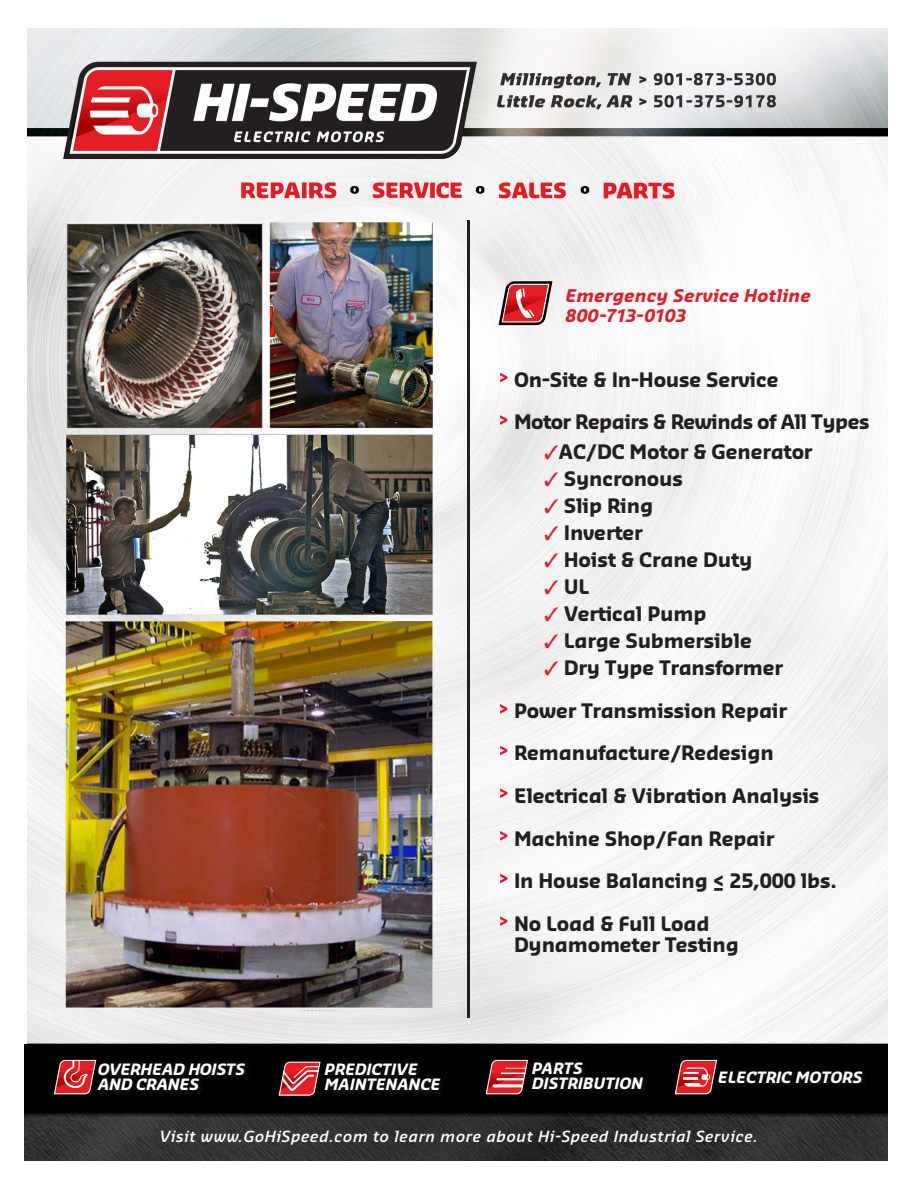
<style>
.page{position:relative;width:918px;height:1188px;background:#fff}
.page>*{position:absolute;margin:0;border:0;box-sizing:border-box;transform-origin:0 0}
.t1{font:700 19.5px/21px "Sansa";letter-spacing:-.01em;color:#231f20}
.t2{font:700 19.5px "Sansa";letter-spacing:-.03em;color:#231f20}
.t3{font:italic 700 17.1px/20.5px "Sansa";letter-spacing:.01em;color:#e11e25}
.t4{font:italic 700 15.3px/15.3px "Sansa";color:#fff}
.t5{font:italic 600 15px "Sansa";letter-spacing:.045em;color:#fff}
.s1{color:#e11e25}
</style>
<div class="page">
<img style="left:24px;top:1044px;width:863px;height:116px">
<img style="left:27px;top:180px;width:861px;height:863px">
<hr style="left:467px;top:220px;width:3px;height:797px;background:#231f20">
<svg style="left:500px;top:373px;width:7px;height:9px"></svg>
<svg style="left:500px;top:415px;width:7px;height:10px"></svg>
<svg style="left:500px;top:704px;width:7px;height:10px"></svg>
<svg style="left:500px;top:746px;width:7px;height:9px"></svg>
<svg style="left:500px;top:788px;width:7px;height:10px"></svg>
<svg style="left:500px;top:831px;width:7px;height:10px"></svg>
<svg style="left:500px;top:874px;width:7px;height:9px"></svg>
<svg style="left:500px;top:916px;width:7px;height:10px"></svg>
<svg style="left:669px;top:1058px;width:54px;height:38px;background:#923a3d"></svg>
<div style="left:717px;top:1069px;width:153px;height:21px;background:#080707"></div>
<svg style="left:49px;top:1058px;width:53px;height:38px;background:#9a383a"></svg>
<div style="left:96px;top:1062px;width:156px;height:35px;background:#080707"></div>
<svg style="left:271px;top:1060px;width:52px;height:38px;background:#8c3739"></svg>
<div style="left:323px;top:1062px;width:124px;height:36px;background:#080707"></div>
<svg style="left:483px;top:1058px;width:48px;height:38px;background:#97383a"></svg>
<hr style="left:496px;top:1078px;width:28px;height:2px;background:#fff">
<div style="left:531px;top:1061px;width:120px;height:35px;background:#060506"></div>
<svg style="left:499px;top:281px;width:53px;height:44px"></svg>
<img style="left:27px;top:28px;width:861px;height:152px">
<p class="t3" style="left:566px;top:284px;width:246px">Emergency Service Hotline<br>800-713-0103</p>
<p class="t1" style="left:514px;top:368px;width:266px">On-Site &amp; In-House Service</p>
<p class="t2" style="left:514px;top:410px;width:357px">Motor Repairs &amp; Rewinds of All Types</p>
<p class="t1" style="left:544px;top:441px;width:270px"><span class="s1">✓</span>AC/DC Motor &amp; Generator</p>
<p class="t1" style="left:544px;top:468px;width:140px"><span class="s1">✓</span> Syncronous</p>
<p class="t1" style="left:544px;top:495px;width:111px"><span class="s1">✓</span> Slip Ring</p>
<p class="t1" style="left:544px;top:522px;width:100px"><span class="s1">✓</span> Inverter</p>
<p class="t1" style="left:544px;top:549px;width:210px"><span class="s1">✓</span> Hoist &amp; Crane Duty</p>
<p class="t1" style="left:544px;top:576px;width:47px"><span class="s1">✓</span> UL</p>
<p class="t1" style="left:544px;top:603px;width:164px"><span class="s1">✓</span> Vertical Pump</p>
<p class="t1" style="left:544px;top:630px;width:209px"><span class="s1">✓</span> Large Submersible</p>
<p class="t1" style="left:544px;top:657px;width:240px"><span class="s1">✓</span> Dry Type Transformer</p>
<p class="t1" style="left:514px;top:699px;width:274px">Power Transmission Repair</p>
<p class="t1" style="left:514px;top:742px;width:261px">Remanufacture/Redesign</p>
<p class="t1" style="left:514px;top:785px;width:307px">Electrical &amp; Vibration Analysis</p>
<p class="t1" style="left:514px;top:827px;width:262px">Machine Shop/Fan Repair</p>
<p class="t1" style="left:514px;top:870px;width:324px">In House Balancing ≤ 25,000 lbs.</p>
<p class="t1" style="left:514px;top:912px;width:226px">No Load &amp; Full Load<br>Dynamometer Testing</p>
<p class="t4" style="left:98px;top:1061px;width:149px">OVERHEAD HOISTS<br>AND CRANES</p>
<p class="t4" style="left:325px;top:1061px;width:117px">PREDICTIVE<br>MAINTENANCE</p>
<p class="t4" style="left:532px;top:1060px;width:112px">PARTS<br>DISTRIBUTION</p>
<p class="t5" style="left:160px;top:1126px;width:600px">Visit www.GoHiSpeed.com to learn more about Hi-Speed Industrial Service.</p>
<p class="t4" style="left:718px;top:1069px;width:146px">ELECTRIC MOTORS</p>
</div>
